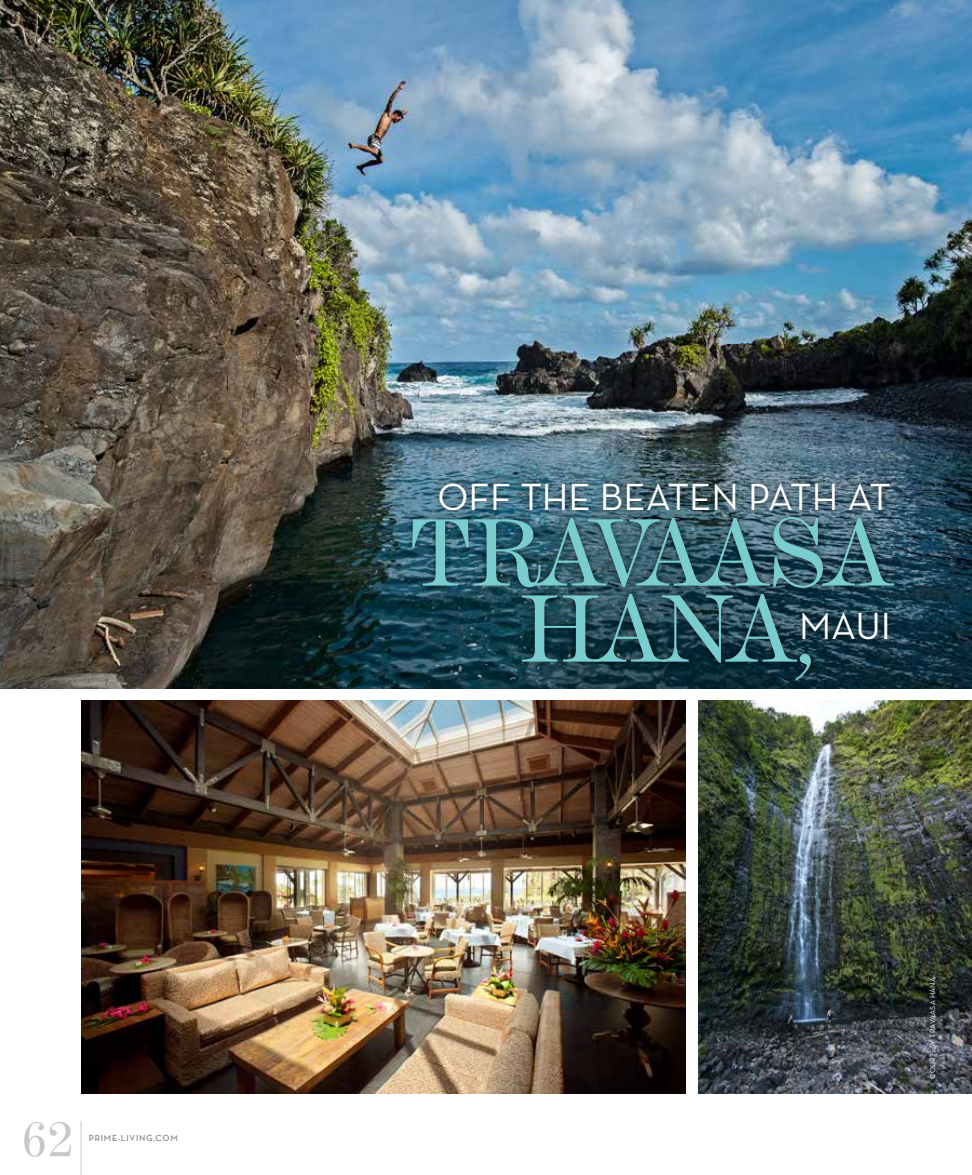
<style>
.page{position:relative;width:972px;height:1175px;background:#fff}
.page>*{position:absolute;margin:0;border:0;box-sizing:border-box;transform-origin:0 0}
.t1{font:100.05px/76.1px "De Vinne BT Text";letter-spacing:-.035em;color:#79cdcf;text-align:center}
.t2{font:52.2px "De Vinne BT Text";color:#c7c8ca}
.t3{font:38.4px "Neutra Text";color:#fff}
.t4{font:700 9px "Neutra Display";letter-spacing:.085em;color:#8a8c8e}
.t5{font:7.5px "Neutra Text";letter-spacing:.025em;color:#fff}
.s1{font-family:"De Vinne BT";font-style:italic}
</style>
<div class="page">
<img style="left:81px;top:700px;width:604px;height:394px">
<img style="left:0;top:0;width:972px;height:688px">
<img style="left:699px;top:700px;width:273px;height:394px">
<div style="left:404px;top:475px;width:498px;height:213px;background:#000;opacity:.65"></div>
<hr style="left:81px;top:1120px;width:1px;height:54px;background:#c7c8ca">
<h2 class="t2" style="left:21px;top:1107px;width:56px">62</h2>
<p class="t4" style="left:89px;top:1133px;width:90px">PRIME-LIVING.COM</p>
<p class="t3" style="left:438px;top:473px;width:455px">OFF THE BEATEN PATH AT</p>
<h1 class="t1" style="left:407px;top:512px;width:485px">TRAVAASA<br>HANA<span class="s1">,</span></h1>
<p class="t3" style="left:799px;top:603px;width:93px">MAUI</p>
<p class="t5" style="left:928px;top:1078px;width:103px;rotate:-90deg">COURTESY TRAVAASA HANA</p>
</div>
